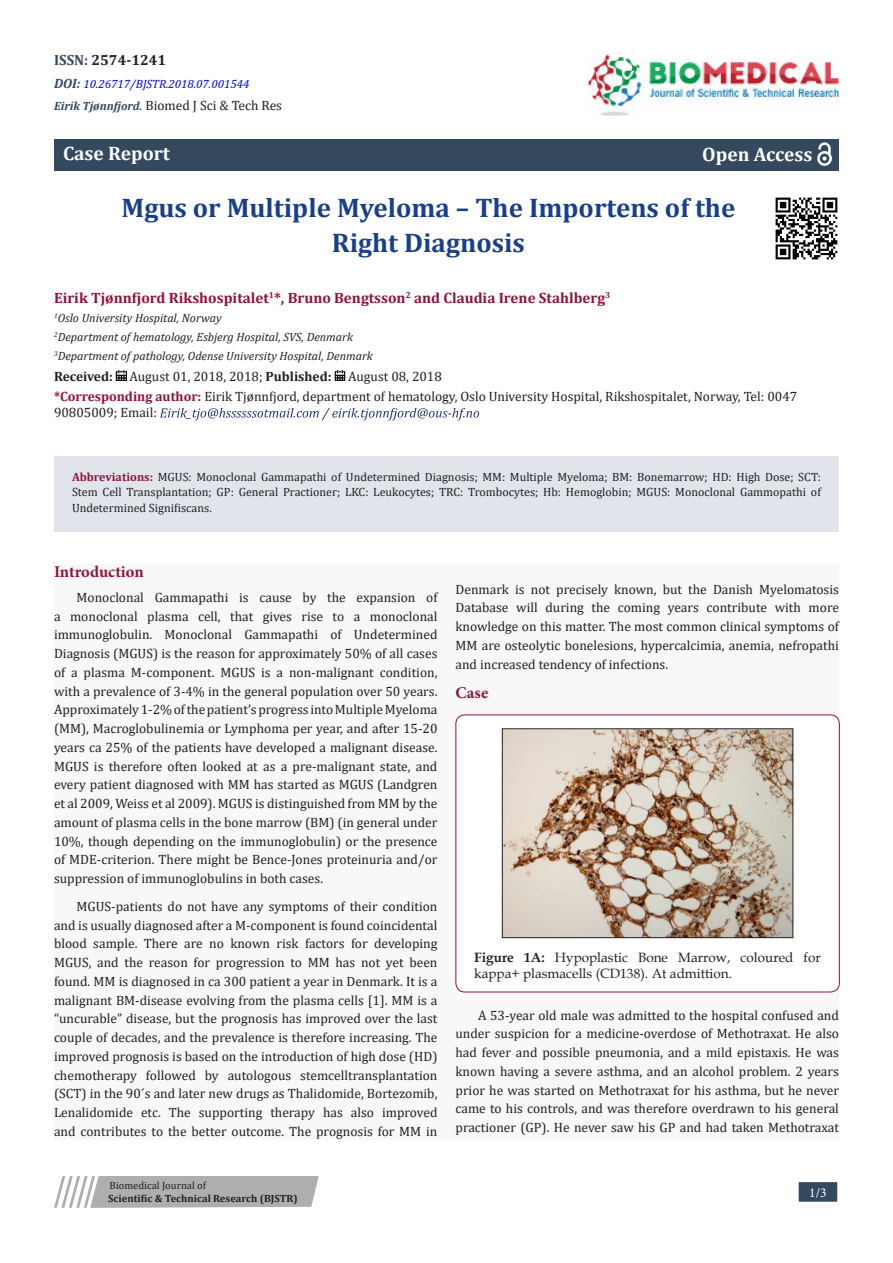
<style>
.page{position:relative;width:893px;height:1263px;background:#fff}
.page>*{position:absolute;margin:0;border:0;box-sizing:border-box;transform-origin:0 0}
.t1{font:700 27px/34.5px "Cambria";color:#183f89;text-align:center}
.t2{font:700 19.5px "Cambria";color:#fff}
.t3{font:700 16.5px "Minion Pro";color:#8f133a}
.t4{font:700 15px "Cambria";color:#8f133a}
.t5{font:700 14.7px "Cambria";color:#231f20}
.t6{font:13.5px/18.8px "Cambria";color:#231f20;text-align:justify}
.t7{font:13.5px/16.2px "Book Antiqua";color:#231f20}
.t8{font:13.5px "Minion Pro";color:#fff}
.t9{font:12px/15.8px "Cambria";color:#231f20;text-align:justify}
.t10{font:italic 12px "Cambria";color:#231f20}
.t11{font:italic 12px "Cambria";color:#00f}
.t12{font:700 10.5px "Cambria";color:#231f20}
.t13{font:10.5px "Cambria";color:#231f20}
.s1{color:#34495e}
.s2{font-weight:700;font-size:13.5px;color:#34495e}
.s3{font-weight:700;font-style:italic;font-size:12px;color:#34495e}
.s4{font-style:italic}
.s5{font-weight:700}
.s6{font-weight:700;color:#8f133a}
</style>
<div class="page">
<div style="left:798px;top:1181px;width:40px;height:21px;background:#34495e"></div>
<div style="left:797px;top:1180px;width:42px;height:23px;border:2px solid #fff"></div>
<img style="left:587px;top:54px;width:252px;height:62px">
<div style="left:54px;top:139px;width:785px;height:32px;background:#34495e"></div>
<img style="left:817px;top:143px;width:14px;height:23px">
<svg style="left:54px;top:1176px;width:265px;height:32px;background:#b8b8ba"></svg>
<div style="left:54px;top:564px;width:785px;height:576px;background:#f8f8f7"></div>
<div style="left:456px;top:715px;width:383px;height:277px;background:#fff;border-radius:9px"></div>
<div style="left:455px;top:714px;width:385px;height:278px;border:1px solid #8f133a;border-radius:9px"></div>
<img style="left:504px;top:730px;width:287px;height:206px">
<div style="left:502px;top:728px;width:291px;height:210px;border:1px solid #231f20"></div>
<svg style="left:116px;top:370px;width:11px;height:10px"></svg>
<svg style="left:334px;top:370px;width:11px;height:10px"></svg>
<svg style="left:160px;top:408px;width:319px;height:12px"></svg>
<div style="left:54px;top:456px;width:785px;height:75px;background:#e1e5eb"></div>
<img style="left:775px;top:197px;width:63px;height:63px">
<p class="t5" style="left:54px;top:50px;width:114px"><span class="s1">ISSN:</span> 2574-1241</p>
<p class="t11" style="left:54px;top:75px;width:197px"><span class="s2">DOI:</span> 10.26717/BJSTR.2018.07.001544</p>
<p class="t6" style="left:54px;top:96px;width:230px"><span class="s3">Eirik Tjønnfjord</span><span class="s4">.</span> Biomed J Sci &amp; Tech Res</p>
<p class="t2" style="left:63px;top:140px;width:108px">Case Report</p>
<p class="t2" style="left:702px;top:140px;width:112px">Open Access</p>
<p class="t1" style="left:122px;top:190px;width:615px">Mgus or Multiple Myeloma – The Importens of the<br>Right Diagnosis</p>
<p class="t4" style="left:54px;top:287px;width:558px">Eirik Tjønnfjord Rikshospitalet<sup>1</sup>*, Bruno Bengtsson<sup>2</sup> and Claudia Irene Stahlberg<sup>3</sup></p>
<p class="t10" style="left:54px;top:309px;width:169px"><sup>1</sup>Oslo University Hospital, Norway</p>
<p class="t10" style="left:54px;top:328px;width:300px"><sup>2</sup>Department of hematology, Esbjerg Hospital, SVS, Denmark</p>
<p class="t10" style="left:54px;top:347px;width:320px"><sup>3</sup>Department of pathology, Odense University Hospital, Denmark</p>
<p class="t6" style="left:54px;top:366px;width:389px"><span class="s5">Received:</span> August 01, 2018, 2018; <span class="s5">Published:</span> August 08, 2018</p>
<p class="t6" style="left:54px;top:388px;width:745px;line-height:16.2px"><span class="s6">*Corresponding author:</span> Eirik Tjønnfjord, department of hematology, Oslo University Hospital, Rikshospitalet, Norway, Tel: 0047<br>90805009; Email:</p>
<p class="t9" style="left:72px;top:469px;width:750px"><span class="s6">Abbreviations:</span> MGUS: Monoclonal Gammapathi of Undetermined Diagnosis; MM: Multiple Myeloma; BM: Bonemarrow; HD: High Dose; SCT:<br>Stem Cell Transplantation; GP: General Practioner; LKC: Leukocytes; TRC: Trombocytes; Hb: Hemoglobin; MGUS: Monoclonal Gammopathi of Undetermined Signifiscans.</p>
<p class="t3" style="left:54px;top:560px;width:91px">Introduction</p>
<p class="t6" style="left:54px;top:588px;width:385px;text-indent:22px">Monoclonal Gammapathi is cause by the expansion of a monoclonal plasma cell, that gives rise to a monoclonal immunoglobulin. Monoclonal Gammapathi of Undetermined Diagnosis (MGUS) is the reason for approximately 50% of all cases of a plasma M-component. MGUS is a non-malignant condition, with a prevalence of 3-4% in the general population over 50 years.<br>Approximately 1-2% of the patient’s progress into Multiple Myeloma (MM), Macroglobulinemia or Lymphoma per year, and after 15-20 years ca 25% of the patients have developed a malignant disease.<br>MGUS is therefore often looked at as a pre-malignant state, and every patient diagnosed with MM has started as MGUS (Landgren et al 2009, Weiss et al 2009). MGUS is distinguished from MM by the amount of plasma cells in the bone marrow (BM) (in general under 10%, though depending on the immunoglobulin) or the presence of MDE-criterion. There might be Bence-Jones proteinuria and/or suppression of immunoglobulins in both cases.</p>
<p class="t6" style="left:54px;top:897px;width:385px;text-indent:22px">MGUS-patients do not have any symptoms of their condition and is usually diagnosed after a M-component is found coincidental blood sample. There are no known risk factors for developing MGUS, and the reason for progression to MM has not yet been found. MM is diagnosed in ca 300 patient a year in Denmark. It is a malignant BM-disease evolving from the plasma cells [1]. MM is a “uncurable” disease, but the prognosis has improved over the last couple of decades, and the prevalence is therefore increasing. The improved prognosis is based on the introduction of high dose (HD) chemotherapy followed by autologous stemcelltransplantation (SCT) in the 90´s and later new drugs as Thalidomide, Bortezomib, Lenalidomide etc. The supporting therapy has also improved and contributes to the better outcome. The prognosis for MM in</p>
<p class="t13" style="left:110px;top:1179px;width:98px">Biomedical Journal of</p>
<p class="t12" style="left:108px;top:1191px;width:191px">Scientific &amp; Technical Research (BJSTR)</p>
<p class="t6" style="left:455px;top:579px;width:385px">Denmark is not precisely known, but the Danish Myelomatosis Database will during the coming years contribute with more knowledge on this matter. The most common clinical symptoms of MM are osteolytic bonelesions, hypercalcimia, anemia, nefropathi and increased tendency of infections.</p>
<p class="t3" style="left:455px;top:681px;width:34px">Case</p>
<p class="t7" style="left:474px;top:949px;width:348px"><span class="s5">Figure 1A:</span> Hypoplastic Bone Marrow, coloured for kappa+ plasmacells (CD138). At admittion.</p>
<p class="t6" style="left:455px;top:1005px;width:385px;text-indent:22px">A 53-year old male was admitted to the hospital confused and under suspicion for a medicine-overdose of Methotraxat. He also had fever and possible pneumonia, and a mild epistaxis. He was known having a severe asthma, and an alcohol problem. 2 years prior he was started on Methotraxat for his asthma, but he never came to his controls, and was therefore overdrawn to his general practioner (GP). He never saw his GP and had taken Methotraxat</p>
<p class="t8" style="left:809px;top:1183px;width:19px">1/3</p>
</div>
